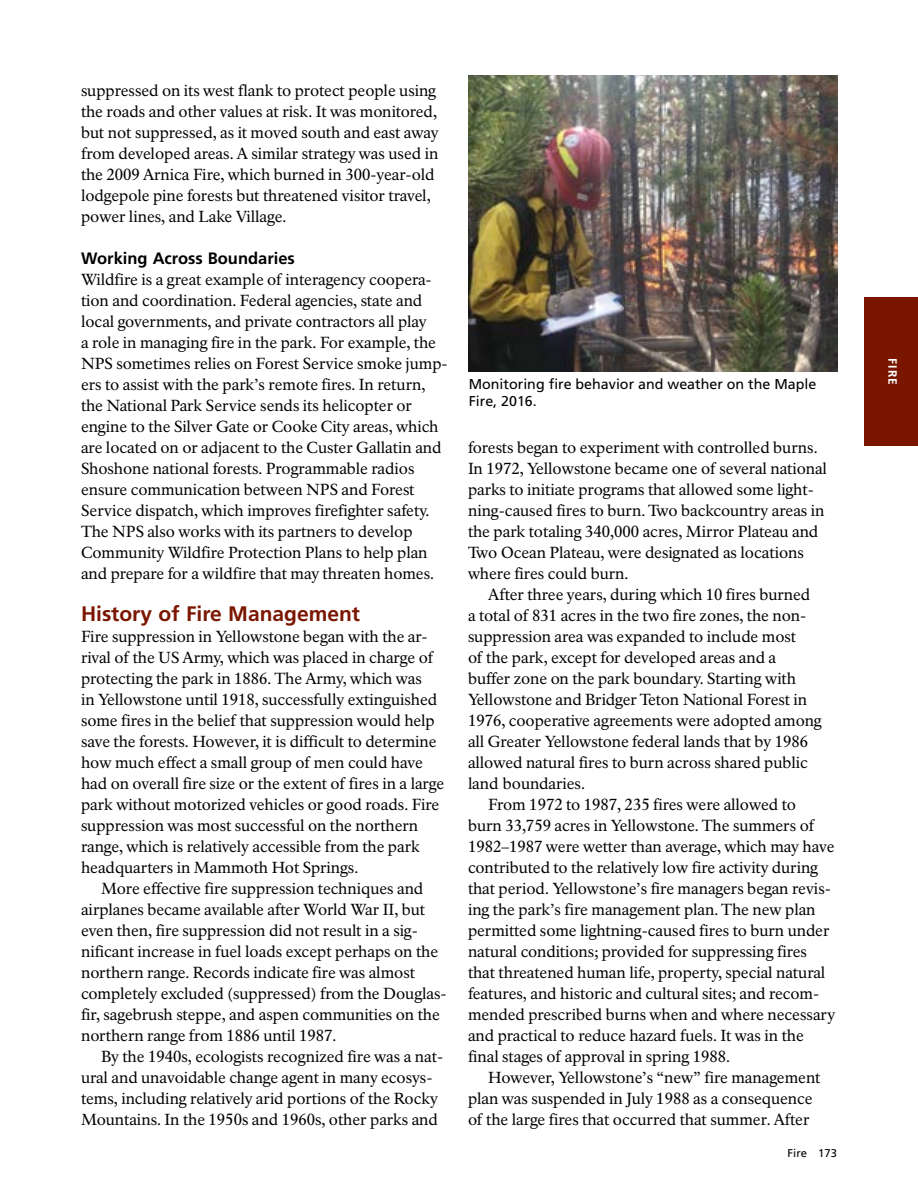
<style>
.page{position:relative;width:918px;height:1188px;background:#fff}
.page>*{position:absolute;margin:0;border:0;box-sizing:border-box;transform-origin:0 0}
.Heading_2__Ch_7{font:700 21px "Frutiger LT Std";color:#7a1600}
.Heading_3{font:700 16.5px "Frutiger LT Std";color:#000}
.Body_Text__following{font:15.75px/21px "NPS Rawlinson OT";letter-spacing:-.005em;color:#000}
.Body_Text__first_par{font:15.75px/21px "NPS Rawlinson OT";letter-spacing:-.005em;color:#000}
.Graphic_Caption{font:14.25px/17.1px "Frutiger LT Std";color:#000}
.t1{font:700 12px "Frutiger LT Std";color:#fff}
.t2{font:11.25px "Frutiger LT Std";color:#000}
</style>
<div class="page">
<div style="left:864px;top:297px;width:54px;height:149px;background:#7a1600"></div>
<img style="left:468px;top:75px;width:370px;height:296px">
<p class="Body_Text__following" style="left:81px;top:80px;width:359px">suppressed on its west flank to protect people using the roads and other values at risk. It was monitored, but not suppressed, as it moved south and east away from developed areas. A similar strategy was used in the 2009 Arnica Fire, which burned in 300-year-old lodgepole pine forests but threatened visitor travel, power lines, and Lake Village.</p>
<h3 class="Heading_3" style="left:81px;top:249px;width:215px">Working Across Boundaries</h3>
<p class="Body_Text__first_par" style="left:81px;top:269px;width:368px">Wildfire is a great example of interagency coopera&shy;tion and coordination. Federal agencies, state and local governments, and private contractors all play<br>a role in managing fire in the park. For example, the NPS sometimes relies on Forest Service smoke jump&shy;ers to assist with the park’s remote fires. In return, the National Park Service sends its helicopter or engine to the Silver Gate or Cooke City areas, which are located on or adjacent to the Custer Gallatin and Shoshone national forests. Programmable radios ensure communication between NPS and Forest Service dispatch, which improves firefighter safety.<br>The NPS also works with its partners to develop Community Wildfire Protection Plans to help plan and prepare for a wildfire that may threaten homes.</p>
<h2 class="Heading_2__Ch_7" style="left:81px;top:601px;width:281px">History of Fire Management</h2>
<p class="Body_Text__first_par" style="left:81px;top:626px;width:365px">Fire suppression in Yellowstone began with the ar&shy;rival of the US Army, which was placed in charge of protecting the park in 1886. The Army, which was<br>in Yellowstone until 1918, successfully extinguished some fires in the belief that suppression would help save the forests. However, it is difficult to determine how much effect a small group of men could have had on overall fire size or the extent of fires in a large park without motorized vehicles or good roads. Fire suppression was most successful on the northern range, which is relatively accessible from the park headquarters in Mammoth Hot Springs.</p>
<p class="Body_Text__following" style="left:81px;top:878px;width:367px;text-indent:20px">More effective fire suppression techniques and airplanes became available after World War II, but even then, fire suppression did not result in a sig&shy;nificant increase in fuel loads except perhaps on the northern range. Records indicate fire was almost completely excluded (suppressed) from the Douglas&shy;fir, sagebrush steppe, and aspen communities on the northern range from 1886 until 1987.</p>
<p class="Body_Text__following" style="left:81px;top:1046px;width:364px;text-indent:20px">By the 1940s, ecologists recognized fire was a nat&shy;ural and unavoidable change agent in many ecosys&shy;tems, including relatively arid portions of the Rocky Mountains. In the 1950s and 1960s, other parks and</p>
<p class="Graphic_Caption" style="left:469px;top:375px;width:349px">Monitoring fire behavior and weather on the Maple<br>Fire, 2016.</p>
<p class="Body_Text__following" style="left:468px;top:437px;width:360px">forests began to experiment with controlled burns.<br>In 1972, Yellowstone became one of several national parks to initiate programs that allowed some light&shy;ning-caused fires to burn. Two backcountry areas in the park totaling 340,000 acres, Mirror Plateau and Two Ocean Plateau, were designated as locations where fires could burn.</p>
<p class="Body_Text__following" style="left:468px;top:584px;width:355px;text-indent:20px">After three years, during which 10 fires burned a total of 831 acres in the two fire zones, the non&shy;suppression area was expanded to include most<br>of the park, except for developed areas and a buffer zone on the park boundary. Starting with Yellowstone and Bridger Teton National Forest in 1976, cooperative agreements were adopted among all Greater Yellowstone federal lands that by 1986 allowed natural fires to burn across shared public land boundaries.</p>
<p class="Body_Text__following" style="left:468px;top:794px;width:369px;text-indent:20px">From 1972 to 1987, 235 fires were allowed to<br>burn 33,759 acres in Yellowstone. The summers of 1982–1987 were wetter than average, which may have contributed to the relatively low fire activity during that period. Yellowstone’s fire managers began revis&shy;ing the park’s fire management plan. The new plan permitted some lightning-caused fires to burn under natural conditions; provided for suppressing fires that threatened human life, property, special natural features, and historic and cultural sites; and recom&shy;mended prescribed burns when and where necessary and practical to reduce hazard fuels. It was in the final stages of approval in spring 1988.</p>
<p class="Body_Text__following" style="left:468px;top:1067px;width:354px;text-indent:20px">However, Yellowstone’s “new” fire management plan was suspended in July 1988 as a consequence of the large fires that occurred that summer. After</p>
<p class="t2" style="left:788px;top:1147px;width:51px">Fire 173</p>
<p class="t1" style="left:900px;top:358px;width:28px;rotate:90deg">FIRE</p>
</div>
